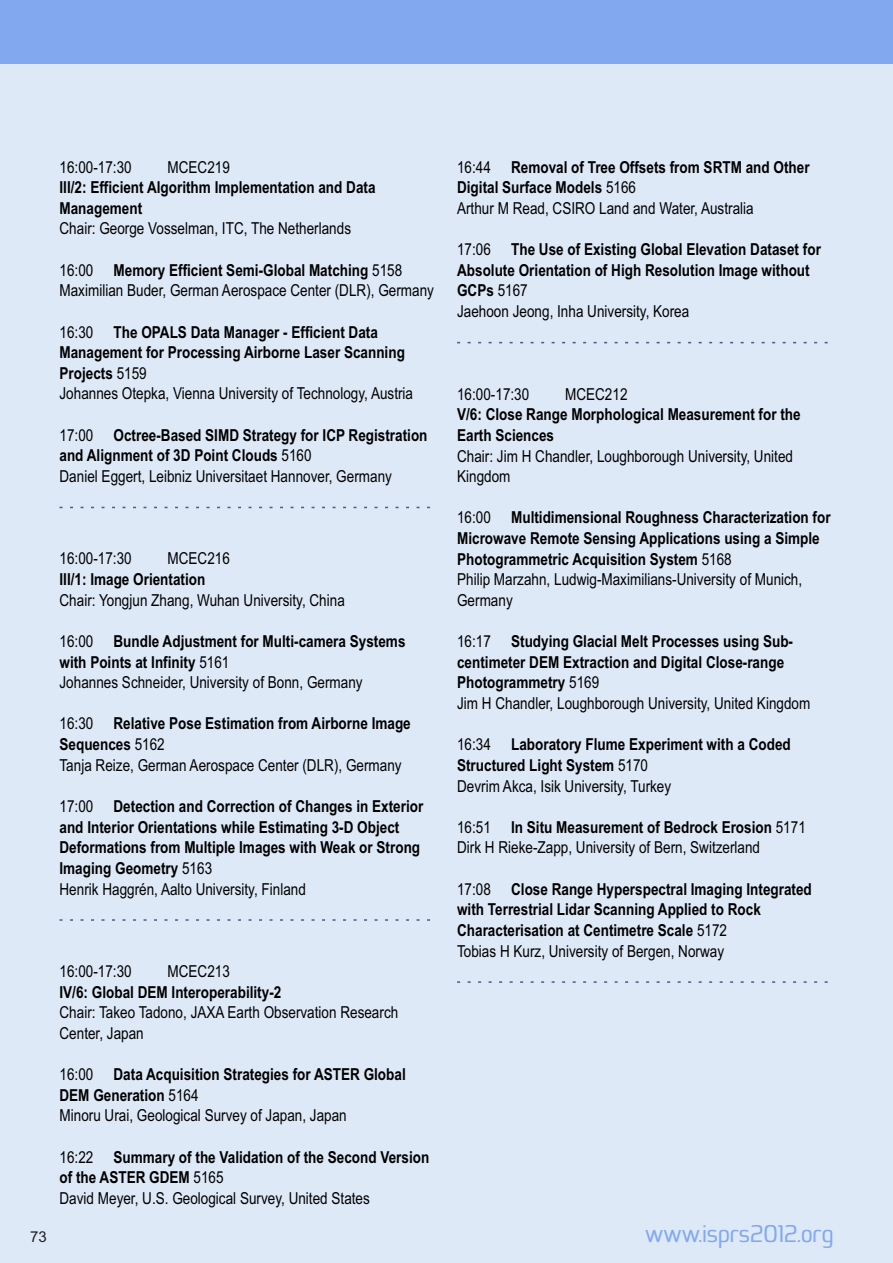
<style>
.page{position:relative;width:893px;height:1263px;background:#dee9f7}
.page>*{position:absolute;margin:0;border:0;box-sizing:border-box;transform-origin:0 0}
.t1{font:24px "Bentwood";color:#82a8f0}
.t2{font:700 16.5px/20.5px "Arial Narrow";color:#000}
.t3{font:16.5px/20.5px "Arial Narrow";color:#000}
.t4{font:15px "Arial";color:#231f20}
.s1{font-weight:700}
.s2{font-weight:400}
</style>
<div class="page">
<div style="left:0;top:0;width:893px;height:64px;background:#82a8f0"></div>
<svg style="left:60px;top:507px;width:370px;height:1px"></svg>
<svg style="left:60px;top:919px;width:370px;height:2px"></svg>
<svg style="left:457px;top:342px;width:371px;height:1px"></svg>
<svg style="left:457px;top:981px;width:371px;height:2px"></svg>
<p class="t3" style="left:60px;top:158px;width:74px">16:00-17:30</p>
<p class="t3" style="left:168px;top:158px;width:64px">MCEC219</p>
<p class="t2" style="left:60px;top:179px;width:318px">III/2: Efficient Algorithm Implementation and Data<br>Management</p>
<p class="t3" style="left:60px;top:220px;width:293px">Chair: George Vosselman, ITC, The Netherlands</p>
<p class="t3" style="left:60px;top:261px;width:376px">16:00 <span class="s1">Memory Efficient Semi-Global Matching</span> 5158<br>Maximilian Buder, German Aerospace Center (DLR), Germany</p>
<p class="t2" style="left:60px;top:323px;width:355px"><span class="s2">16:30</span> The OPALS Data Manager - Efficient Data Management for Processing Airborne Laser Scanning Projects <span class="s2">5159<br>Johannes Otepka, Vienna University of Technology, Austria</span></p>
<p class="t2" style="left:60px;top:426px;width:370px"><span class="s2">17:00</span> Octree-Based SIMD Strategy for ICP Registration and Alignment of 3D Point Clouds <span class="s2">5160<br>Daniel Eggert, Leibniz Universitaet Hannover, Germany</span></p>
<p class="t3" style="left:60px;top:550px;width:74px">16:00-17:30</p>
<p class="t3" style="left:168px;top:550px;width:64px">MCEC216</p>
<p class="t2" style="left:60px;top:570px;width:147px">III/1: Image Orientation</p>
<p class="t3" style="left:60px;top:591px;width:287px">Chair: Yongjun Zhang, Wuhan University, China</p>
<p class="t2" style="left:60px;top:632px;width:347px"><span class="s2">16:00</span> Bundle Adjustment for Multi-camera Systems with Points at Infinity <span class="s2">5161<br>Johannes Schneider, University of Bonn, Germany</span></p>
<p class="t3" style="left:60px;top:715px;width:353px">16:30 <span class="s1">Relative Pose Estimation from Airborne Image<br>Sequences</span> 5162<br>Tanja Reize, German Aerospace Center (DLR), Germany</p>
<p class="t2" style="left:60px;top:797px;width:365px"><span class="s2">17:00</span> Detection and Correction of Changes in Exterior and Interior Orientations while Estimating 3-D Object Deformations from Multiple Images with Weak or Strong Imaging Geometry <span class="s2">5163<br>Henrik Haggrén, Aalto University, Finland</span></p>
<p class="t4" style="left:30px;top:1231px;width:18px">73</p>
<p class="t3" style="left:60px;top:962px;width:74px">16:00-17:30</p>
<p class="t3" style="left:168px;top:962px;width:64px">MCEC213</p>
<p class="t2" style="left:60px;top:983px;width:223px">IV/6: Global DEM Interoperability-2</p>
<p class="t3" style="left:60px;top:1004px;width:340px">Chair: Takeo Tadono, JAXA Earth Observation Research<br>Center, Japan</p>
<p class="t2" style="left:60px;top:1065px;width:348px"><span class="s2">16:00</span> Data Acquisition Strategies for ASTER Global<br>DEM Generation <span class="s2">5164<br>Minoru Urai, Geological Survey of Japan, Japan</span></p>
<p class="t2" style="left:60px;top:1148px;width:371px"><span class="s2">16:22</span> Summary of the Validation of the Second Version of the ASTER GDEM <span class="s2">5165<br>David Meyer, U.S. Geological Survey, United States</span></p>
<p class="t2" style="left:457px;top:158px;width:354px"><span class="s2">16:44</span> Removal of Tree Offsets from SRTM and Other<br>Digital Surface Models <span class="s2">5166<br>Arthur M Read, CSIRO Land and Water, Australia</span></p>
<p class="t2" style="left:457px;top:241px;width:365px"><span class="s2">17:06</span> The Use of Existing Global Elevation Dataset for Absolute Orientation of High Resolution Image without GCPs <span class="s2">5167<br>Jaehoon Jeong, Inha University, Korea</span></p>
<p class="t3" style="left:457px;top:385px;width:74px">16:00-17:30</p>
<p class="t3" style="left:565px;top:385px;width:64px">MCEC212</p>
<p class="t2" style="left:457px;top:406px;width:345px">V/6: Close Range Morphological Measurement for the<br>Earth Sciences</p>
<p class="t3" style="left:457px;top:447px;width:337px">Chair: Jim H Chandler, Loughborough University, United<br>Kingdom</p>
<p class="t2" style="left:457px;top:509px;width:375px"><span class="s2">16:00</span> Multidimensional Roughness Characterization for Microwave Remote Sensing Applications using a Simple Photogrammetric Acquisition System <span class="s2">5168<br>Philip Marzahn, Ludwig-Maximilians-University of Munich, Germany</span></p>
<p class="t2" style="left:457px;top:633px;width:355px"><span class="s2">16:17</span> Studying Glacial Melt Processes using Sub&shy;centimeter DEM Extraction and Digital Close-range Photogrammetry <span class="s2">5169<br>Jim H Chandler, Loughborough University, United Kingdom</span></p>
<p class="t2" style="left:457px;top:736px;width:335px"><span class="s2">16:34</span> Laboratory Flume Experiment with a Coded<br>Structured Light System <span class="s2">5170<br>Devrim Akca, Isik University, Turkey</span></p>
<p class="t3" style="left:457px;top:818px;width:350px">16:51 <span class="s1">In Situ Measurement of Bedrock Erosion</span> 5171<br>Dirk H Rieke-Zapp, University of Bern, Switzerland</p>
<p class="t2" style="left:457px;top:880px;width:356px"><span class="s2">17:08</span> Close Range Hyperspectral Imaging Integrated with Terrestrial Lidar Scanning Applied to Rock Characterisation at Centimetre Scale <span class="s2">5172<br>Tobias H Kurz, University of Bergen, Norway</span></p>
<h1 class="t1" style="left:645px;top:1224px;width:190px">www.isprs2012.org</h1>
</div>
